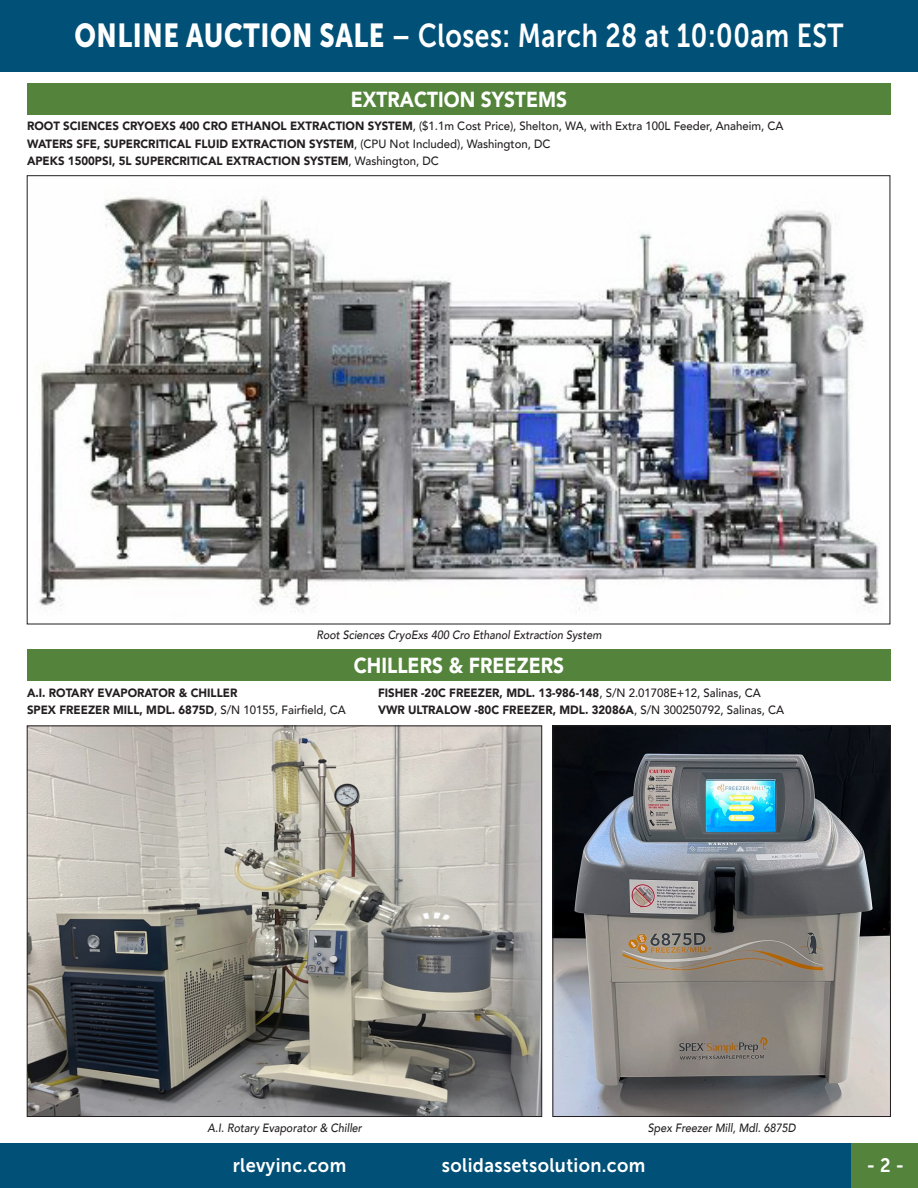
<style>
.page{position:relative;width:918px;height:1188px;background:#fff}
.page>*{position:absolute;margin:0;border:0;box-sizing:border-box;transform-origin:0 0}
.Paragraph_Style_1{font:33px "Museo Sans 700";letter-spacing:.02em;color:#fff;scale:.8 1}
.t1{font:900 21.75px "Avenir";color:#fff;scale:.88 1}
.Paragraph_Style_1-2{font:19.5px "Museo Sans 700";letter-spacing:.02em;color:#fff;scale:.93 1}
.t2{font:900 12px/17.5px "Avenir";color:#231f20;scale:.95 1}
.t3{font:500 12px "Avenir";color:#231f20;scale:.95 1}
.t4{font:italic 500 12px "Avenir";color:#231f20;scale:.9 1}
.s1{font-family:"Museo Sans 900"}
.s2{font-weight:900}
.s3{font-weight:500}
</style>
<div class="page">
<div style="left:0;top:0;width:918px;height:71px;background:#015077"></div>
<div style="left:0;top:1144px;width:918px;height:44px;background:#015077"></div>
<div style="left:852px;top:1144px;width:66px;height:44px;background:#54843b"></div>
<div style="left:27px;top:83px;width:864px;height:32px;background:#54843b"></div>
<div style="left:27px;top:649px;width:864px;height:32px;background:#54843b"></div>
<img style="left:29px;top:728px;width:511px;height:387px">
<img style="left:555px;top:728px;width:334px;height:387px">
<div style="left:553px;top:726px;width:338px;height:391px;border:1px solid #231f20"></div>
<img style="left:39px;top:196px;width:841px;height:416px">
<p class="Paragraph_Style_1" style="left:75px;top:17px;width:963px"><span class="s1">ONLINE AUCTION SALE</span> – Closes: March 28 at 10:00am EST</p>
<p class="t1" style="left:351px;top:81px;width:248px">EXTRACTION SYSTEMS</p>
<p class="t3" style="left:27px;top:116px;width:798px"><span class="s2">ROOT SCIENCES CRYOEXS 400 CRO ETHANOL EXTRACTION SYSTEM</span>, ($1.1m Cost Price), Shelton, WA, with Extra 100L Feeder, Anaheim, CA</p>
<p class="t2" style="left:27px;top:135px;width:553px">WATERS SFE, SUPERCRITICAL FLUID EXTRACTION SYSTEM<span class="s3">, (CPU Not Included), Washington, DC</span></p>
<p class="t2" style="left:27px;top:152px;width:435px">APEKS 1500PSI, 5L SUPERCRITICAL EXTRACTION SYSTEM<span class="s3">, Washington, DC</span></p>
<p class="t4" style="left:316px;top:628px;width:318px">Root Sciences CryoExs 400 Cro Ethanol Extraction System</p>
<p class="t2" style="left:27px;top:683px;width:223px">A.I. ROTARY EVAPORATOR &amp; CHILLER</p>
<p class="t2" style="left:27px;top:701px;width:337px">SPEX FREEZER MILL, MDL. 6875D<span class="s3">, S/N 10155, Fairfield, CA</span></p>
<p class="t1" style="left:354px;top:647px;width:240px">CHILLERS &amp; FREEZERS</p>
<p class="t2" style="left:378px;top:683px;width:429px">FISHER -20C FREEZER, MDL. 13-986-148<span class="s3">, S/N 2.01708E+12, Salinas, CA<br></span>VWR ULTRALOW -80C FREEZER, MDL. 32086A<span class="s3">, S/N 300250792, Salinas, CA</span></p>
<p class="t4" style="left:208px;top:1120px;width:173px">A.I. Rotary Evaporator &amp; Chiller</p>
<p class="t4" style="left:648px;top:1120px;width:166px">Spex Freezer Mill, Mdl. 6875D</p>
<p class="Paragraph_Style_1-2" style="left:233px;top:1154px;width:123px">rlevyinc.com</p>
<p class="Paragraph_Style_1-2" style="left:442px;top:1154px;width:220px">solidassetsolution.com</p>
<p class="Paragraph_Style_1-2" style="left:867px;top:1154px;width:42px">- 2 -</p>
</div>
